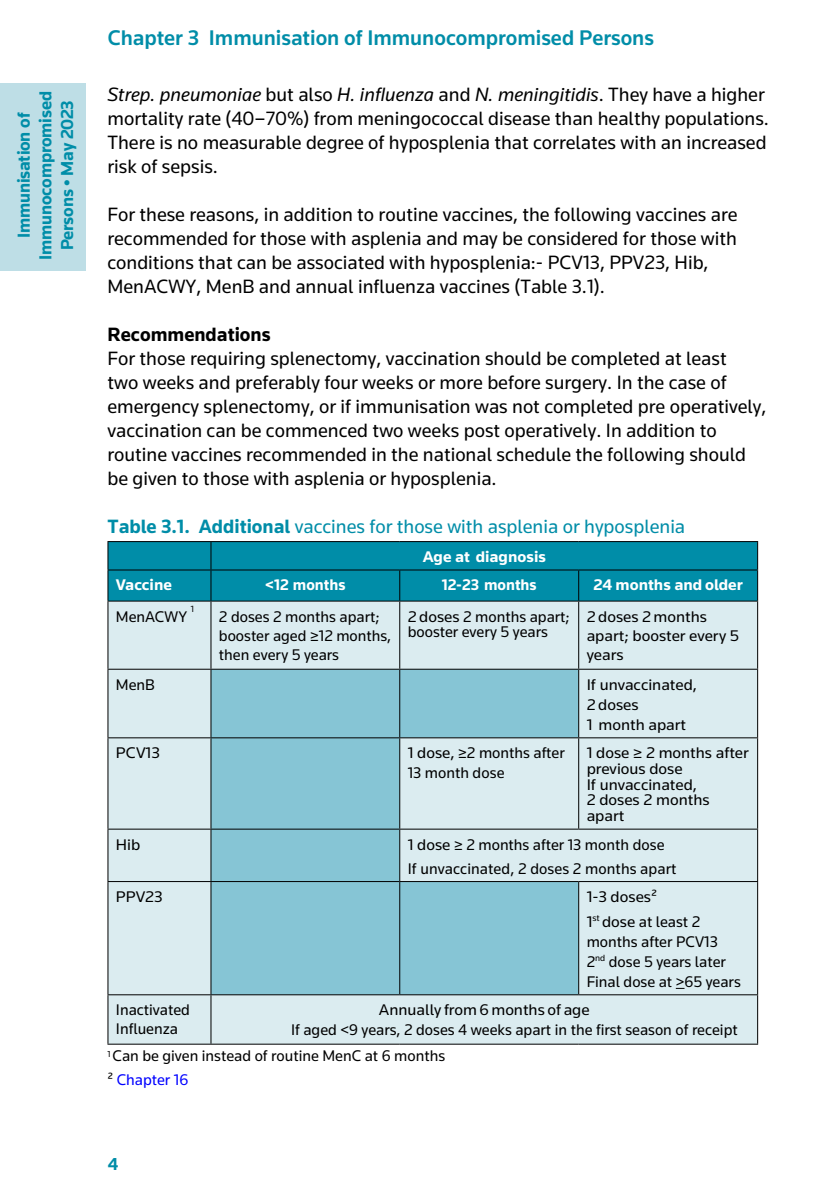
<style>
.page{position:relative;width:840px;height:1191px;background:#fff}
.page>*{position:absolute;margin:0;border:0;box-sizing:border-box;transform-origin:0 0}
.t1{font:500 22px "Knowledge";color:#008da8}
.t2{font:20px/24px "Knowledge";color:#000}
.t3{font:20px "Knowledge";color:#008da8}
.t4{font:700 20px "Knowledge";color:#000}
.t5{font:700 18px/21.6px "Knowledge";letter-spacing:-.01em;color:#008da8;text-align:center}
.t6{font:16px/15.8px "Knowledge";color:#000;scale:1.05 1}
.t7{font:16px/19.2px "Knowledge";color:#000}
.t8{font:700 16px "Knowledge";color:#fff;scale:1.05 1}
.t9{font:700 16px "Knowledge";color:#fff}
.t10{font:9.4px "Knowledge";color:#000}
.s1{font-style:italic}
.s2{font-weight:700}
.s3{color:#00f}
</style>
<div class="page">
<div style="left:0;top:83px;width:85px;height:187px;background:#bedee6"></div>
<div style="left:108px;top:601px;width:648px;height:442px;background:#dbecf0"></div>
<svg style="left:211px;top:669px;width:367px;height:325px;background:#97cbd9"></svg>
<hr style="left:399px;top:669px;width:1px;height:68px;background:#000">
<hr style="left:399px;top:882px;width:1px;height:112px;background:#000">
<hr style="left:399px;top:738px;width:1px;height:90px;background:#000">
<hr style="left:399px;top:829px;width:1px;height:52px;background:#000">
<hr style="left:578px;top:668px;width:179px;height:1px;background:#000">
<hr style="left:578px;top:737px;width:179px;height:1px;background:#000">
<hr style="left:578px;top:828px;width:179px;height:1px;background:#000">
<hr style="left:756px;top:829px;width:1px;height:52px;background:#000">
<hr style="left:756px;top:995px;width:1px;height:48px;background:#000">
<div style="left:107px;top:541px;width:650px;height:60px;background:#008da8"></div>
<hr style="left:107px;top:570px;width:1px;height:30px;background:#000">
<hr style="left:107px;top:569px;width:104px;height:1px;background:#000">
<hr style="left:210px;top:570px;width:1px;height:30px;background:#000">
<hr style="left:211px;top:569px;width:188px;height:1px;background:#000">
<hr style="left:399px;top:569px;width:179px;height:1px;background:#000">
<hr style="left:399px;top:570px;width:1px;height:30px;background:#000">
<hr style="left:578px;top:570px;width:1px;height:30px;background:#000">
<hr style="left:756px;top:570px;width:1px;height:30px;background:#000">
<hr style="left:107px;top:601px;width:1px;height:67px;background:#000">
<hr style="left:107px;top:600px;width:104px;height:1px;background:#000">
<hr style="left:210px;top:601px;width:1px;height:67px;background:#000">
<hr style="left:211px;top:600px;width:188px;height:1px;background:#000">
<hr style="left:399px;top:600px;width:179px;height:1px;background:#000">
<hr style="left:399px;top:601px;width:1px;height:67px;background:#000">
<hr style="left:578px;top:601px;width:1px;height:67px;background:#000">
<hr style="left:756px;top:601px;width:1px;height:67px;background:#000">
<hr style="left:107px;top:669px;width:1px;height:68px;background:#000">
<hr style="left:107px;top:668px;width:104px;height:1px;background:#000">
<hr style="left:210px;top:669px;width:1px;height:68px;background:#000">
<hr style="left:211px;top:668px;width:188px;height:1px;background:#000">
<hr style="left:399px;top:668px;width:179px;height:1px;background:#000">
<hr style="left:578px;top:669px;width:1px;height:68px;background:#000">
<hr style="left:756px;top:669px;width:1px;height:68px;background:#000">
<hr style="left:107px;top:738px;width:1px;height:90px;background:#000">
<hr style="left:107px;top:737px;width:104px;height:1px;background:#000">
<hr style="left:210px;top:738px;width:1px;height:90px;background:#000">
<hr style="left:211px;top:737px;width:188px;height:1px;background:#000">
<hr style="left:399px;top:737px;width:179px;height:1px;background:#000">
<hr style="left:578px;top:738px;width:1px;height:90px;background:#000">
<hr style="left:756px;top:738px;width:1px;height:90px;background:#000">
<hr style="left:107px;top:829px;width:1px;height:52px;background:#000">
<hr style="left:107px;top:828px;width:104px;height:1px;background:#000">
<hr style="left:210px;top:829px;width:1px;height:52px;background:#000">
<hr style="left:211px;top:828px;width:188px;height:1px;background:#000">
<hr style="left:399px;top:828px;width:179px;height:1px;background:#000">
<hr style="left:107px;top:882px;width:1px;height:112px;background:#000">
<hr style="left:107px;top:881px;width:104px;height:1px;background:#000">
<hr style="left:210px;top:882px;width:1px;height:112px;background:#000">
<hr style="left:211px;top:881px;width:188px;height:1px;background:#000">
<hr style="left:399px;top:881px;width:179px;height:1px;background:#000">
<hr style="left:578px;top:882px;width:1px;height:112px;background:#000">
<hr style="left:578px;top:881px;width:179px;height:1px;background:#000">
<hr style="left:756px;top:882px;width:1px;height:112px;background:#000">
<hr style="left:107px;top:995px;width:1px;height:48px;background:#000">
<hr style="left:107px;top:994px;width:104px;height:1px;background:#000">
<hr style="left:107px;top:1043px;width:104px;height:1px;background:#000">
<hr style="left:210px;top:995px;width:1px;height:48px;background:#000">
<hr style="left:211px;top:994px;width:188px;height:1px;background:#000">
<hr style="left:211px;top:1043px;width:188px;height:1px;background:#000">
<hr style="left:399px;top:1043px;width:179px;height:1px;background:#000">
<hr style="left:578px;top:1043px;width:179px;height:1px;background:#000">
<hr style="left:399px;top:994px;width:179px;height:1px;background:#000">
<hr style="left:578px;top:994px;width:179px;height:1px;background:#000">
<p class="t1" style="left:108px;top:24px;width:547px">Chapter 3 Immunisation of Immunocompromised Persons</p>
<p class="t5" style="left:13px;top:259px;width:170px;rotate:-90deg">Immunisation of<br>Immunocompromised<br>Persons • May 2023</p>
<p class="t2" style="left:107px;top:82px;width:662px"><span class="s1">Strep. pneumoniae</span> but also <span class="s1">H. influenza</span> and <span class="s1">N. meningitidis</span>. They have a higher mortality rate (40–70%) from meningococcal disease than healthy populations.<br>There is no measurable degree of hyposplenia that correlates with an increased risk of sepsis.</p>
<p class="t2" style="left:107px;top:202px;width:631px">For these reasons, in addition to routine vaccines, the following vaccines are recommended for those with asplenia and may be considered for those with conditions that can be associated with hyposplenia:- PCV13, PPV23, Hib, MenACWY, MenB and annual influenza vaccines (Table 3.1).</p>
<p class="t4" style="left:107px;top:322px;width:165px">Recommendations</p>
<p class="t2" style="left:107px;top:346px;width:660px">For those requiring splenectomy, vaccination should be completed at least<br>two weeks and preferably four weeks or more before surgery. In the case of emergency splenectomy, or if immunisation was not completed pre operatively, vaccination can be commenced two weeks post operatively. In addition to routine vaccines recommended in the national schedule the following should be given to those with asplenia or hyposplenia.</p>
<p class="t3" style="left:107px;top:514px;width:579px"><span class="s2">Table 3.1. Additional</span> vaccines for those with asplenia or hyposplenia</p>
<p class="t8" style="left:422px;top:547px;width:119px">Age at diagnosis</p>
<p class="t8" style="left:116px;top:575px;width:55px">Vaccine</p>
<p class="t9" style="left:265px;top:575px;width:82px">&lt;12 months</p>
<p class="t9" style="left:441px;top:575px;width:96px">12-23 months</p>
<p class="t8" style="left:593px;top:575px;width:144px">24 months and older</p>
<p class="t7" style="left:116px;top:606px;width:73px">MenACWY</p>
<p class="t10" style="left:191px;top:603px;width:5px">1</p>
<p class="t7" style="left:219px;top:606px;width:174px">2 doses 2 months apart; booster aged ≥12 months, then every 5 years</p>
<p class="t6" style="left:407px;top:608px;width:156px">2 doses 2 months apart; booster every 5 years</p>
<p class="t6" style="left:586px;top:606px;width:147px;line-height:19.4px">2 doses 2 months apart; booster every 5 years</p>
<p class="t7" style="left:116px;top:674px;width:40px">MenB</p>
<p class="t6" style="left:586px;top:674px;width:107px;line-height:20px">If unvaccinated,<br>2 doses<br>1 month apart</p>
<p class="t6" style="left:116px;top:744px;width:43px">PCV13</p>
<p class="t6" style="left:407px;top:743px;width:151px;line-height:19.4px">1 dose, ≥2 months after<br>13 month dose</p>
<p class="t6" style="left:586px;top:744px;width:156px">1 dose ≥ 2 months after previous dose<br>If unvaccinated,<br>2 doses 2 months apart</p>
<p class="t6" style="left:116px;top:836px;width:25px">Hib</p>
<p class="t6" style="left:407px;top:832px;width:257px;line-height:24px">1 dose ≥ 2 months after 13 month dose<br>If unvaccinated, 2 doses 2 months apart</p>
<p class="t6" style="left:116px;top:888px;width:46px">PPV23</p>
<p class="t6" style="left:586px;top:884px;width:110px;line-height:24.6px">1-3 doses²<br>1<sup>st</sup> dose at least 2</p>
<p class="t7" style="left:586px;top:931px;width:155px;line-height:20px">months after PCV13<br>2<sup>nd</sup> dose 5 years later<br>Final dose at &gt;65 years</p>
<p class="t7" style="left:116px;top:1000px;width:75px">Inactivated<br>Influenza</p>
<p class="t6" style="left:291px;top:1000px;width:426px;line-height:19.4px;text-indent:88px">Annually from 6 months of age<br>If aged &lt;9 years, 2 doses 4 weeks apart in the first season of receipt</p>
<p class="t7" style="left:107px;top:1043px;width:339px;line-height:24px"><sup>1</sup> Can be given instead of routine MenC at 6 months<br>² <span class="s3">Chapter 16</span></p>
<p class="t5" style="left:108px;top:1153px;width:12px">4</p>
</div>
